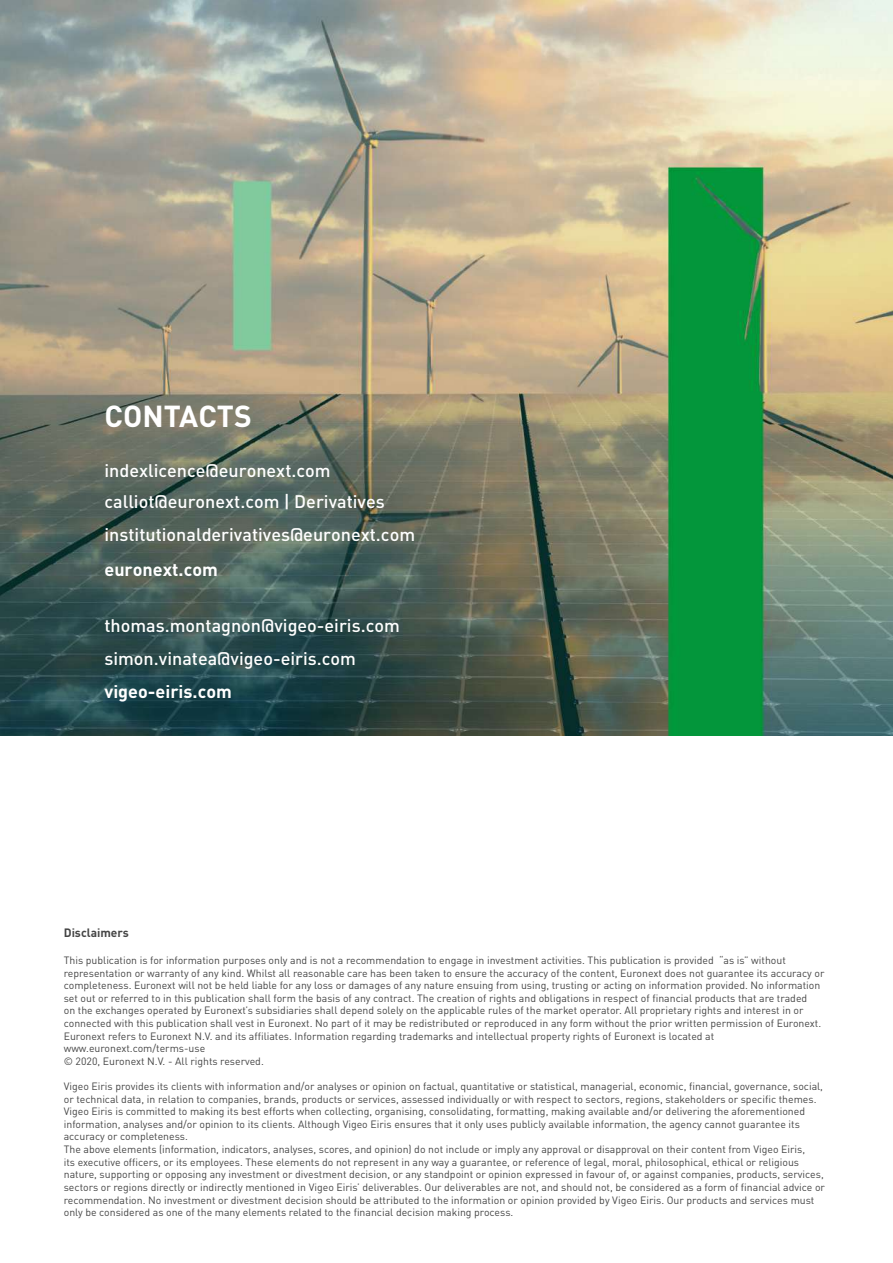
<style>
.page{position:relative;width:893px;height:1263px;background:#fff}
.page>*{position:absolute;margin:0;border:0;box-sizing:border-box;transform-origin:0 0}
.t1{font:700 30px "DIN Pro";color:#fff}
.t2{font:500 18px/32.4px "DIN Pro";color:#fff}
.t3{font:700 18px "DIN Pro";color:#fff}
.t4{font:700 12px "DIN Pro";color:#454545}
.t5{font:10.5px/12.6px "DIN Pro";color:#454545}
</style>
<div class="page">
<img style="left:0;top:0;width:893px;height:736px">
<h1 class="t1" style="left:105px;top:391px;width:149px">CONTACTS</h1>
<h2 class="t2" style="left:104px;top:452px;width:312px">indexlicence@euronext.com calliot@euronext.com | Derivatives institutionalderivatives@euronext.com</h2>
<h2 class="t3" style="left:104px;top:554px;width:115px">euronext.com</h2>
<h2 class="t2" style="left:104px;top:608px;width:297px">thomas.montagnon@vigeo-eiris.com simon.vinatea@vigeo-eiris.com</h2>
<h2 class="t3" style="left:104px;top:677px;width:129px">vigeo-eiris.com</h2>
<p class="t4" style="left:64px;top:923px;width:67px">Disclaimers</p>
<p class="t5" style="left:64px;top:953px;width:762px">This publication is for information purposes only and is not a recommendation to engage in investment activities. This publication is provided “as is” without representation or warranty of any kind. Whilst all reasonable care has been taken to ensure the accuracy of the content, Euronext does not guarantee its accuracy or completeness. Euronext will not be held liable for any loss or damages of any nature ensuing from using, trusting or acting on information provided. No information set out or referred to in this publication shall form the basis of any contract. The creation of rights and obligations in respect of financial products that are traded<br>on the exchanges operated by Euronext’s subsidiaries shall depend solely on the applicable rules of the market operator. All proprietary rights and interest in or connected with this publication shall vest in Euronext. No part of it may be redistributed or reproduced in any form without the prior written permission of Euronext.<br>Euronext refers to Euronext N.V. and its affiliates. Information regarding trademarks and intellectual property rights of Euronext is located at www.euronext.com/terms-use<br>© 2020, Euronext N.V. - All rights reserved.</p>
<p class="t5" style="left:64px;top:1079px;width:763px">Vigeo Eiris provides its clients with information and/or analyses or opinion on factual, quantitative or statistical, managerial, economic, financial, governance, social, or technical data, in relation to companies, brands, products or services, assessed individually or with respect to sectors, regions, stakeholders or specific themes.<br>Vigeo Eiris is committed to making its best efforts when collecting, organising, consolidating, formatting, making available and/or delivering the aforementioned information, analyses and/or opinion to its clients. Although Vigeo Eiris ensures that it only uses publicly available information, the agency cannot guarantee its accuracy or completeness.<br>The above elements (information, indicators, analyses, scores, and opinion) do not include or imply any approval or disapproval on their content from Vigeo Eiris,<br>its executive officers, or its employees. These elements do not represent in any way a guarantee, or reference of legal, moral, philosophical, ethical or religious nature, supporting or opposing any investment or divestment decision, or any standpoint or opinion expressed in favour of, or against companies, products, services, sectors or regions directly or indirectly mentioned in Vigeo Eiris’ deliverables. Our deliverables are not, and should not, be considered as a form of financial advice or recommendation. No investment or divestment decision should be attributed to the information or opinion provided by Vigeo Eiris. Our products and services must only be considered as one of the many elements related to the financial decision making process.</p>
</div>
